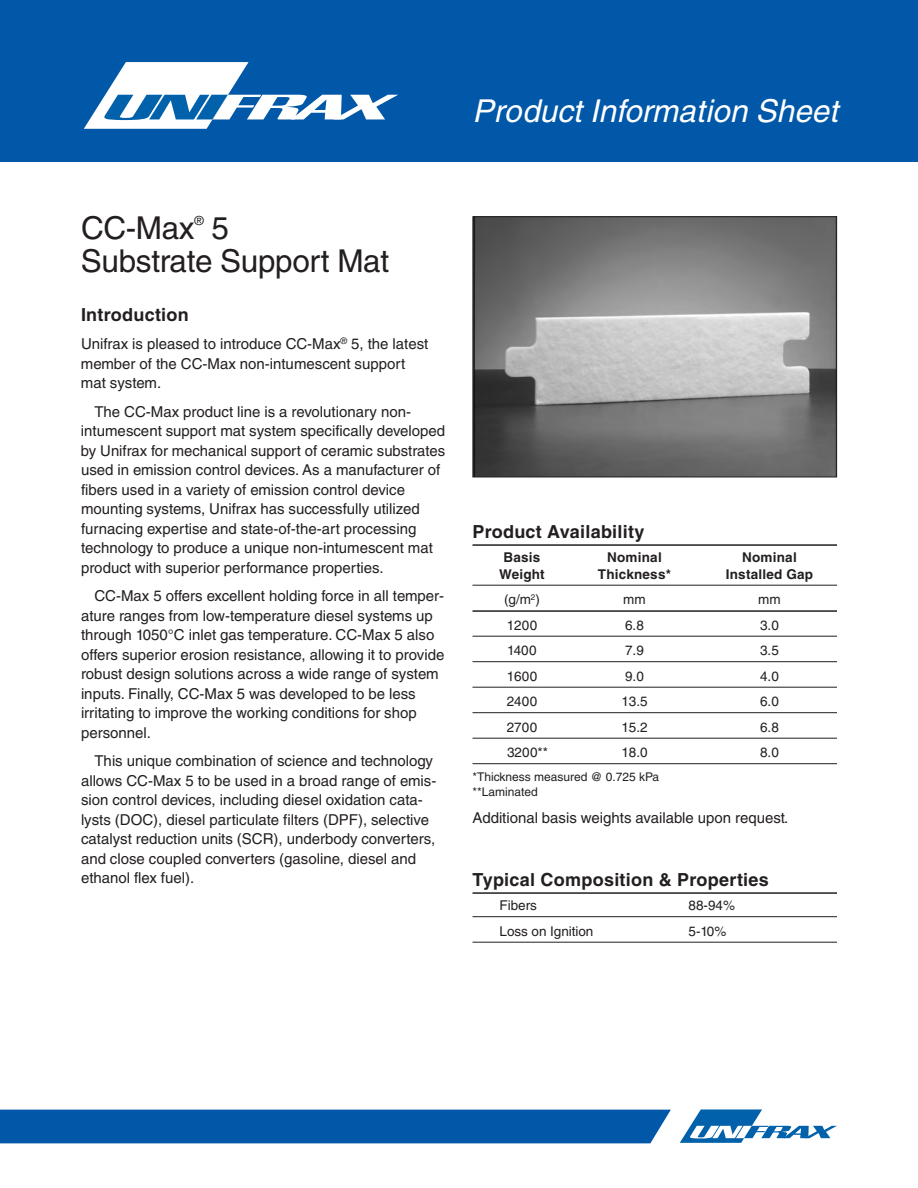
<style>
.page{position:relative;width:918px;height:1188px;background:#fff}
.page>*{position:absolute;margin:0;border:0;box-sizing:border-box;transform-origin:0 0}
.t1{font:31.5px/33px "Helvetica";letter-spacing:-.01em;color:#231f20}
.t2{font:italic 31.5px "Helvetica";color:#fff}
.t3{font:700 18px "Helvetica";letter-spacing:.015em;color:#231f20}
.t4{font:15px/19.5px "Helvetica";color:#231f20}
.t5{font:13.5px "Helvetica";color:#231f20}
.t6{font:700 13.5px "Helvetica";letter-spacing:.015em;color:#231f20}
.t7{font:12.6px "Helvetica";color:#231f20}
.t8{font:12px/15px "Helvetica";color:#231f20}
</style>
<div class="page">
<img style="left:474px;top:218px;width:361px;height:257px">
<div style="left:472px;top:216px;width:365px;height:261px;border:1px solid #231f20"></div>
<div style="left:0;top:0;width:918px;height:162px;background:#0157a8"></div>
<svg style="left:84px;top:62px;width:314px;height:67px"></svg>
<hr style="left:472px;top:544px;width:365px;height:2px;background:#231f20">
<hr style="left:472px;top:585px;width:365px;height:1px;background:#231f20">
<hr style="left:472px;top:610px;width:365px;height:2px;background:#231f20">
<hr style="left:472px;top:636px;width:365px;height:1px;background:#231f20">
<hr style="left:472px;top:661px;width:365px;height:1px;background:#231f20">
<hr style="left:472px;top:687px;width:365px;height:1px;background:#231f20">
<hr style="left:472px;top:712px;width:365px;height:1px;background:#231f20">
<hr style="left:472px;top:738px;width:365px;height:1px;background:#231f20">
<hr style="left:472px;top:763px;width:365px;height:1px;background:#231f20">
<hr style="left:472px;top:892px;width:365px;height:2px;background:#231f20">
<hr style="left:472px;top:916px;width:365px;height:1px;background:#231f20">
<hr style="left:472px;top:942px;width:365px;height:1px;background:#231f20">
<div style="left:0;top:1110px;width:671px;height:33px;background:#0157a8"></div>
<svg style="left:680px;top:1109px;width:157px;height:34px"></svg>
<h1 class="t2" style="left:472px;top:99px;width:373px">Product Information Sheet</h1>
<h1 class="t1" style="left:81px;top:214px;width:115px">CC-Max</h1>
<p class="t7" style="left:194px;top:216px;width:11px">®</p>
<h1 class="t1" style="left:81px;top:214px;width:310px;text-indent:130px">5<br>Substrate Support Mat</h1>
<p class="t3" style="left:81px;top:308px;width:109px">Introduction</p>
<p class="t4" style="left:81px;top:336px;width:349px">Unifrax is pleased to introduce CC-Max<sup>®</sup> 5, the latest member of the CC-Max non-intumescent support mat system.</p>
<p class="t4" style="left:81px;top:403px;width:366px;text-indent:14px">The CC-Max product line is a revolutionary non&shy;intumescent support mat system specifically developed by Unifrax for mechanical support of ceramic substrates used in emission control devices. As a manufacturer of fibers used in a variety of emission control device mounting systems, Unifrax has successfully utilized furnacing expertise and state-of-the-art processing technology to produce a unique non-intumescent mat product with superior performance properties.</p>
<p class="t4" style="left:81px;top:588px;width:365px;text-indent:14px">CC-Max 5 offers excellent holding force in all temper&shy;ature ranges from low-temperature diesel systems up through 1050°C inlet gas temperature. CC-Max 5 also offers superior erosion resistance, allowing it to provide robust design solutions across a wide range of system inputs. Finally, CC-Max 5 was developed to be less irritating to improve the working conditions for shop personnel.</p>
<p class="t4" style="left:81px;top:753px;width:357px;text-indent:14px">This unique combination of science and technology allows CC-Max 5 to be used in a broad range of emis&shy;sion control devices, including diesel oxidation cata&shy;lysts (DOC), diesel particulate filters (DPF), selective catalyst reduction units (SCR), underbody converters, and close coupled converters (gasoline, diesel and ethanol flex fuel).</p>
<p class="t3" style="left:472px;top:525px;width:174px">Product Availability</p>
<p class="t6" style="left:504px;top:553px;width:38px">Basis</p>
<p class="t6" style="left:607px;top:553px;width:56px">Nominal</p>
<p class="t6" style="left:742px;top:553px;width:56px">Nominal</p>
<p class="t6" style="left:499px;top:569px;width:47px">Weight</p>
<p class="t6" style="left:598px;top:569px;width:75px">Thickness*</p>
<p class="t6" style="left:726px;top:569px;width:89px">Installed Gap</p>
<p class="t5" style="left:504px;top:595px;width:37px">(g/m<sup>2</sup>)</p>
<p class="t5" style="left:623px;top:595px;width:24px">mm</p>
<p class="t5" style="left:758px;top:595px;width:24px">mm</p>
<p class="t5" style="left:507px;top:620px;width:32px">1200</p>
<p class="t5" style="left:625px;top:620px;width:20px">6.8</p>
<p class="t5" style="left:760px;top:620px;width:20px">3.0</p>
<p class="t5" style="left:507px;top:646px;width:31px">1400</p>
<p class="t5" style="left:625px;top:646px;width:20px">7.9</p>
<p class="t5" style="left:760px;top:646px;width:20px">3.5</p>
<p class="t5" style="left:507px;top:671px;width:32px">1600</p>
<p class="t5" style="left:625px;top:671px;width:20px">9.0</p>
<p class="t5" style="left:760px;top:671px;width:20px">4.0</p>
<p class="t5" style="left:507px;top:697px;width:32px">2400</p>
<p class="t5" style="left:621px;top:697px;width:28px">13.5</p>
<p class="t5" style="left:760px;top:697px;width:20px">6.0</p>
<p class="t5" style="left:507px;top:722px;width:32px">2700</p>
<p class="t5" style="left:621px;top:722px;width:28px">15.2</p>
<p class="t5" style="left:760px;top:722px;width:20px">6.8</p>
<p class="t5" style="left:507px;top:748px;width:43px">3200**</p>
<p class="t5" style="left:621px;top:748px;width:28px">18.0</p>
<p class="t5" style="left:760px;top:748px;width:20px">8.0</p>
<p class="t8" style="left:472px;top:771px;width:188px">*Thickness measured @ 0.725 kPa **Laminated</p>
<p class="t4" style="left:472px;top:810px;width:318px">Additional basis weights available upon request.</p>
<p class="t3" style="left:472px;top:873px;width:298px">Typical Composition &amp; Properties</p>
<p class="t5" style="left:500px;top:901px;width:39px">Fibers</p>
<p class="t5" style="left:688px;top:901px;width:48px">88-94%</p>
<p class="t5" style="left:500px;top:926px;width:96px">Loss on Ignition</p>
<p class="t5" style="left:688px;top:926px;width:39px">5-10%</p>
</div>
